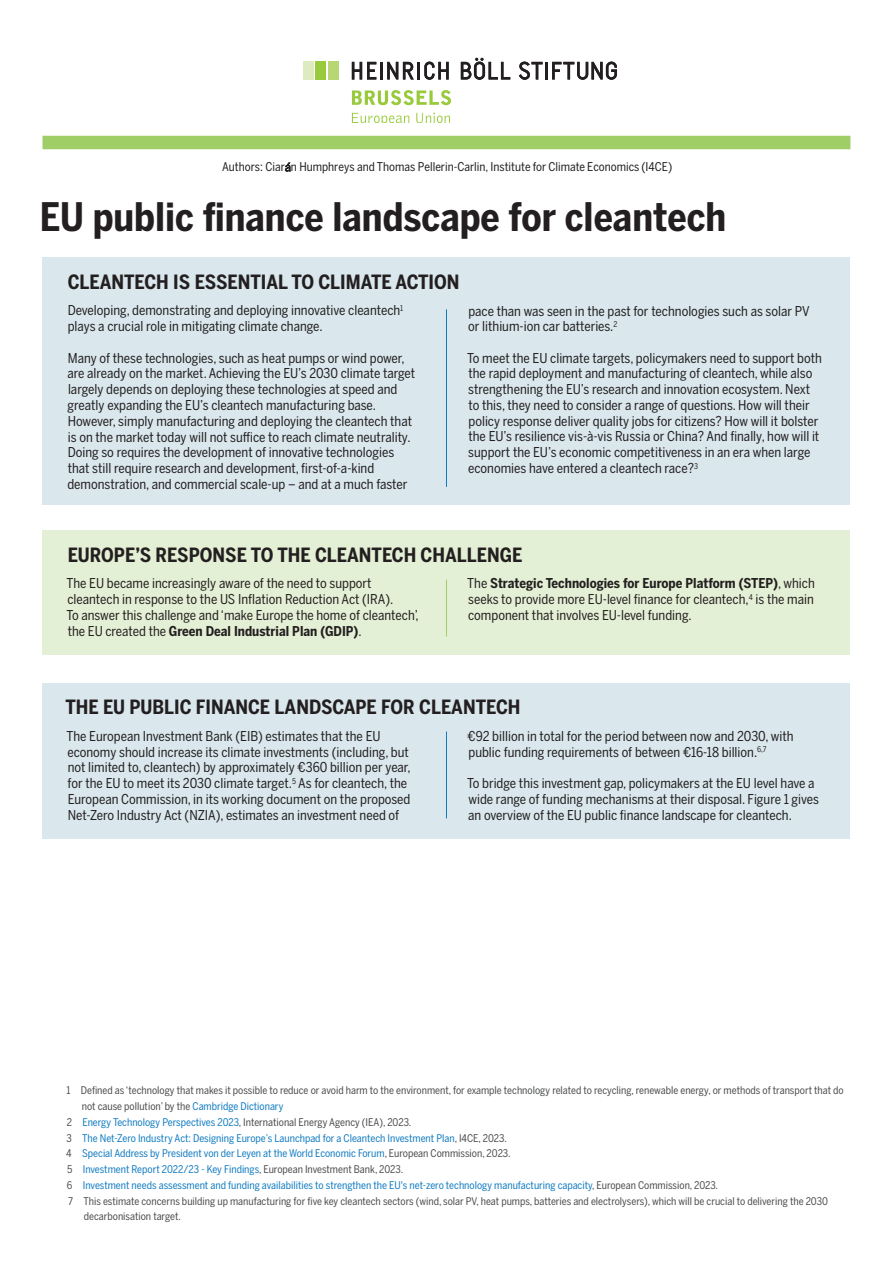
<style>
.page{position:relative;width:893px;height:1263px;background:#fff}
.page>*{position:absolute;margin:0;border:0;box-sizing:border-box;transform-origin:0 0}
.t1{font:700 39px "Benton Sans Cond";color:#231f20}
.t2{font:700 19.5px "Benton Sans Cond";color:#231f20}
.t3{font:13.5px/15.8px "Benton Sans Cond";color:#231f20}
.t4{font:12px "Benton Sans Cond";color:#231f20}
.t5{font:10.5px "Benton Sans Cond";color:#4b4c4d}
.t6{font:10.5px "Benton Sans Cond";color:#107bc1}
.s1{font-family:"Benton Sans";font-size:11.25px}
.s2{font-weight:700}
.s3{color:#107bc1}
.s4{color:#4b4c4d}
</style>
<div class="page">
<div style="left:43px;top:257px;width:807px;height:248px;background:#dae8ee"></div>
<div style="left:43px;top:136px;width:807px;height:13px;background:#9fce66"></div>
<svg style="left:352px;top:62px;width:24px;height:18px"></svg>
<hr style="left:380px;top:62px;width:3px;height:18px;background:#231f20">
<svg style="left:387px;top:62px;width:62px;height:18px"></svg>
<svg style="left:461px;top:58px;width:49px;height:22px"></svg>
<svg style="left:519px;top:62px;width:98px;height:18px"></svg>
<div style="left:329px;top:61px;width:10px;height:19px;background:#b7d774"></div>
<div style="left:316px;top:61px;width:10px;height:19px;background:#99ca3b"></div>
<div style="left:303px;top:61px;width:10px;height:19px;background:#deebc1"></div>
<svg style="left:352px;top:90px;width:99px;height:15px"></svg>
<svg style="left:352px;top:113px;width:57px;height:10px"></svg>
<svg style="left:416px;top:113px;width:34px;height:10px"></svg>
<hr style="left:446px;top:309px;width:1px;height:178px;background:#107bc1">
<div style="left:43px;top:530px;width:807px;height:124px;background:#e4f0d5"></div>
<div style="left:43px;top:683px;width:807px;height:155px;background:#dae8ee"></div>
<hr style="left:446px;top:731px;width:1px;height:87px;background:#107bc1">
<hr style="left:446px;top:580px;width:1px;height:57px;background:#9fce66">
<p class="t4" style="left:222px;top:160px;width:452px">Authors: Ciar<span class="s1">á</span>n Humphreys and Thomas Pellerin-Carlin, Institute for Climate Economics (I4CE)</p>
<h1 class="t1" style="left:40px;top:194px;width:688px">EU public finance landscape for cleantech</h1>
<h2 class="t2" style="left:68px;top:270px;width:393px">CLEANTECH IS ESSENTIAL TO CLIMATE ACTION</h2>
<p class="t3" style="left:68px;top:303px;width:337px">Developing, demonstrating and deploying innovative cleantech<sup>1 </sup>plays a crucial role in mitigating climate change.</p>
<p class="t3" style="left:67px;top:350px;width:349px">Many of these technologies, such as heat pumps or wind power, are already on the market. Achieving the EU’s 2030 climate target largely depends on deploying these technologies at speed and greatly expanding the EU’s cleantech manufacturing base.<br>However, simply manufacturing and deploying the cleantech that is on the market today will not suffice to reach climate neutrality.<br>Doing so requires the development of innovative technologies that still require research and development, first-of-a-kind demonstration, and commercial scale-up – and at a much faster</p>
<p class="t3" style="left:468px;top:303px;width:343px">pace than was seen in the past for technologies such as solar PV or lithium-ion car batteries.<sup>2</sup></p>
<p class="t3" style="left:467px;top:350px;width:356px">To meet the EU climate targets, policymakers need to support both the rapid deployment and manufacturing of cleantech, while also strengthening the EU’s research and innovation ecosystem. Next to this, they need to consider a range of questions. How will their policy response deliver quality jobs for citizens? How will it bolster the EU’s resilience vis-à-vis Russia or China? And finally, how will it support the EU’s economic competitiveness in an era when large economies have entered a cleantech race?<sup>3</sup></p>
<h2 class="t2" style="left:68px;top:543px;width:456px">EUROPE’S RESPONSE TO THE CLEANTECH CHALLENGE</h2>
<p class="t3" style="left:66px;top:576px;width:354px">The EU became increasingly aware of the need to support cleantech in response to the US Inflation Reduction Act (IRA).<br>To answer this challenge and ‘make Europe the home of cleantech’, the EU created the <span class="s2">Green Deal Industrial Plan (GDIP)</span>.</p>
<p class="t3" style="left:467px;top:576px;width:349px;text-align:justify">The <span class="s2">Strategic Technologies for Europe Platform (STEP)</span>, which seeks to provide more EU-level finance for cleantech,<sup>4</sup> is the main component that involves EU-level funding.</p>
<h2 class="t2" style="left:65px;top:695px;width:457px">THE EU PUBLIC FINANCE LANDSCAPE FOR CLEANTECH</h2>
<p class="t3" style="left:66px;top:728px;width:346px">The European Investment Bank (EIB) estimates that the EU economy should increase its climate investments (including, but not limited to, cleantech) by approximately €360 billion per year, for the EU to meet its 2030 climate target.<sup>5</sup> As for cleantech, the European Commission, in its working document on the proposed Net-Zero Industry Act (NZIA), estimates an investment need of</p>
<p class="t3" style="left:468px;top:728px;width:327px">€92 billion in total for the period between now and 2030, with public funding requirements of between €16-18 billion.<sup>6,7</sup></p>
<p class="t3" style="left:467px;top:775px;width:353px">To bridge this investment gap, policymakers at the EU level have a wide range of funding mechanisms at their disposal. Figure 1 gives an overview of the EU public finance landscape for cleantech.</p>
<p class="t5" style="left:66px;top:1084px;width:779px">1 Defined as ‘technology that makes it possible to reduce or avoid harm to the environment, for example technology related to recycling, renewable energy, or methods of transport that do</p>
<p class="t5" style="left:82px;top:1100px;width:203px">not cause pollution’ by the <span class="s3">Cambridge Dictionary</span></p>
<p class="t5" style="left:67px;top:1116px;width:346px">2 <span class="s3">Energy Technology Perspectives 2023</span>, International Energy Agency (IEA), 2023.</p>
<p class="t6" style="left:67px;top:1132px;width:442px"><span class="s4">3</span> The Net-Zero Industry Act: Designing Europe’s Launchpad for a Cleantech Investment Plan<span class="s4">, I4CE, 2023.</span></p>
<p class="t6" style="left:66px;top:1147px;width:446px"><span class="s4">4</span> Special Address by President von der Leyen at the World Economic Forum<span class="s4">, European Commission, 2023.</span></p>
<p class="t6" style="left:67px;top:1163px;width:338px"><span class="s4">5</span> Investment Report 2022/23 - Key Findings<span class="s4">, European Investment Bank, 2023.</span></p>
<p class="t6" style="left:67px;top:1179px;width:653px"><span class="s4">6</span> Investment needs assessment and funding availabilities to strengthen the EU's net-zero technology manufacturing capacity<span class="s4">, European Commission, 2023.</span></p>
<p class="t5" style="left:68px;top:1195px;width:761px">7 This estimate concerns building up manufacturing for five key cleantech sectors (wind, solar PV, heat pumps, batteries and electrolysers), which will be crucial to delivering the 2030</p>
<p class="t5" style="left:84px;top:1210px;width:98px">decarbonisation target.</p>
</div>
